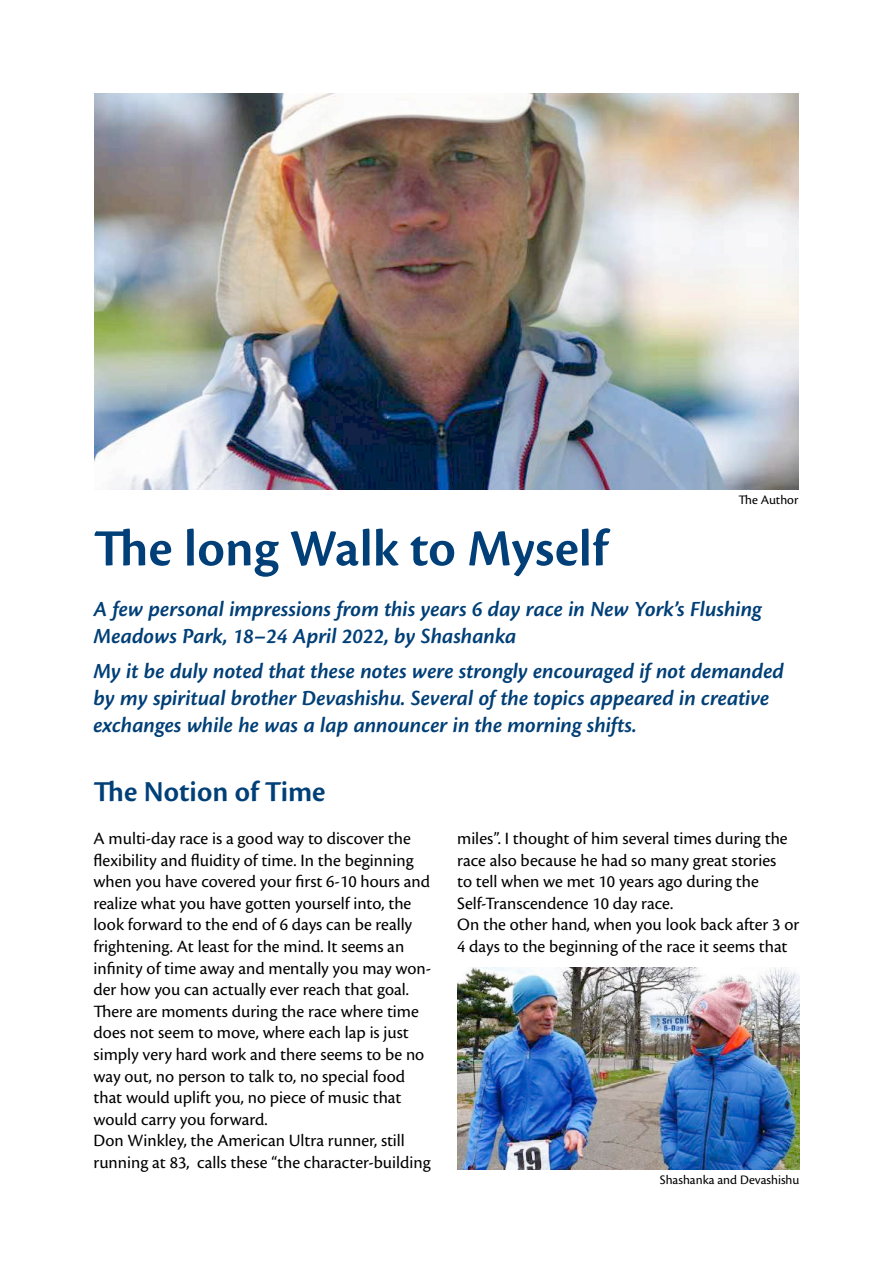
<style>
.page{position:relative;width:893px;height:1263px;background:#fff}
.page>*{position:absolute;margin:0;border:0;box-sizing:border-box;transform-origin:0 0}
.t1{font:600 54px "Cronos Pro";color:#003f77}
.t2{font:600 30px "Cronos Pro";color:#003f77}
.t3{font:italic 600 22.5px/27px "Cronos Pro";color:#003f77}
.t4{font:18px/21.6px "Cronos Pro";color:#000}
.t5{font:13.5px "Cronos Pro";color:#000}
</style>
<div class="page">
<img style="left:95px;top:94px;width:703px;height:395px">
<img style="left:457px;top:967px;width:342px;height:202px">
<p class="t5" style="left:738px;top:492px;width:62px">The Author</p>
<h1 class="t1" style="left:94px;top:517px;width:515px">The long Walk to Myself</h1>
<p class="t3" style="left:94px;top:596px;width:670px">A few personal impressions from this years 6 day race in New York’s Flushing<br>Meadows Park, 18–24 April 2022, by Shashanka</p>
<p class="t3" style="left:94px;top:658px;width:692px">My it be duly noted that these notes were strongly encouraged if not demanded by my spiritual brother Devashishu. Several of the topics appeared in creative exchanges while he was a lap announcer in the morning shifts.</p>
<h2 class="t2" style="left:94px;top:775px;width:234px">The Notion of Time</h2>
<p class="t4" style="left:94px;top:828px;width:339px">A multi-day race is a good way to discover the flexibility and fluidity of time. In the beginning when you have covered your first 6-10 hours and realize what you have gotten yourself into, the look forward to the end of 6 days can be really frightening. At least for the mind. It seems an infinity of time away and mentally you may won&shy;der how you can actually ever reach that goal.<br>There are moments during the race where time does not seem to move, where each lap is just simply very hard work and there seems to be no way out, no person to talk to, no special food that would uplift you, no piece of music that would carry you forward.<br>Don Winkley, the American Ultra runner, still running at 83, calls these “the character-building</p>
<p class="t4" style="left:457px;top:828px;width:344px">miles”. I thought of him several times during the race also because he had so many great stories<br>to tell when we met 10 years ago during the Self-Transcendence 10 day race.<br>On the other hand, when you look back after 3 or 4 days to the beginning of the race it seems that</p>
<p class="t5" style="left:660px;top:1172px;width:141px">Shashanka and Devashishu</p>
</div>
